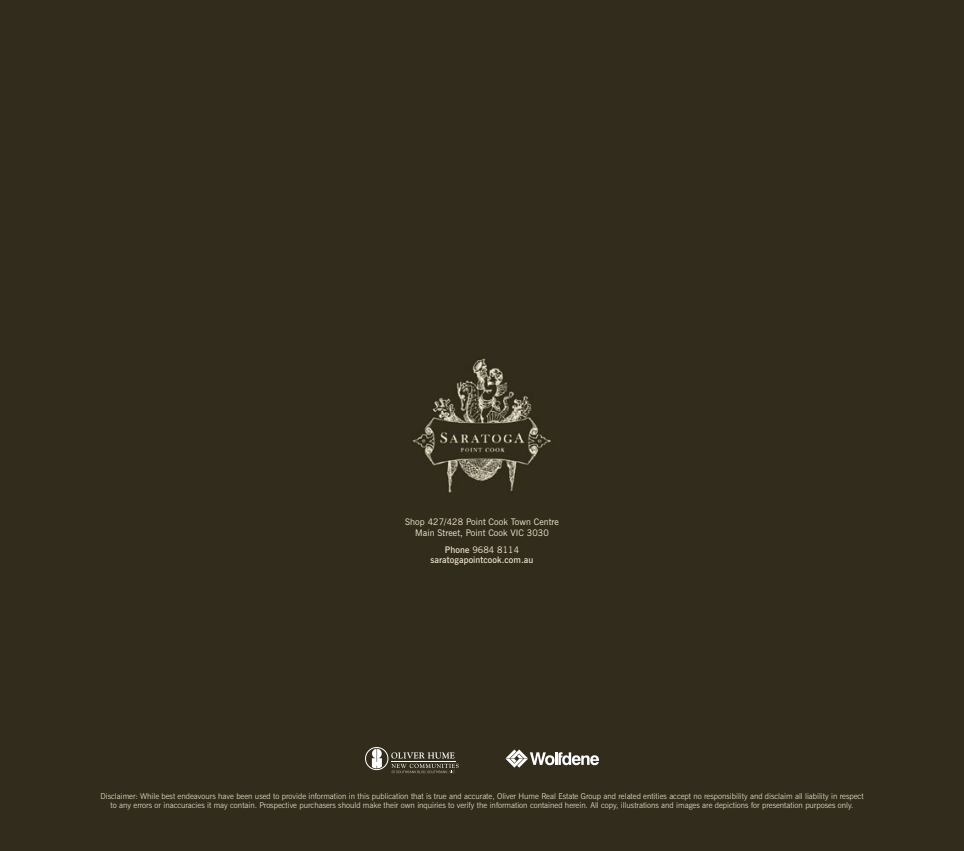
<style>
.page{position:relative;width:964px;height:851px;background:#fff}
.page>*{position:absolute;margin:0;border:0;box-sizing:border-box;transform-origin:0 0}
.t1{font:9px/10.8px "News Gothic BT";letter-spacing:.01em;color:#f5ecd1;text-align:center}
.t2{font:600 9px "News Gothic BT";letter-spacing:.01em;color:#f5ecd1}
.bodycopy_rev{font:300 8px/9.6px "News Gothic BT";color:#f5ecd1;text-align:center}
.s1{font-weight:600}
</style>
<div class="page">
<div style="left:0;top:0;width:964px;height:850px;background:#322c1c"></div>
<svg style="left:365px;top:746px;width:93px;height:27px;background:#5c574b"></svg>
<svg style="left:505px;top:749px;width:94px;height:18px"></svg>
<p class="t1" style="left:405px;top:516px;width:155px">Shop 427/428 Point Cook Town Centre<br>Main Street, Point Cook VIC 3030</p>
<p class="t1" style="left:445px;top:544px;width:76px"><span class="s1">Phone</span> 9684 8114</p>
<p class="t2" style="left:430px;top:554px;width:104px">saratogapointcook.com.au</p>
<p class="bodycopy_rev" style="left:100px;top:790px;width:764px">Disclaimer: While best endeavours have been used to provide information in this publication that is true and accurate, Oliver Hume Real Estate Group and related entities accept no responsibility and disclaim all liability in respect to any errors or inaccuracies it may contain. Prospective purchasers should make their own inquiries to verify the information contained herein. All copy, illustrations and images are depictions for presentation purposes only.</p>
</div>
